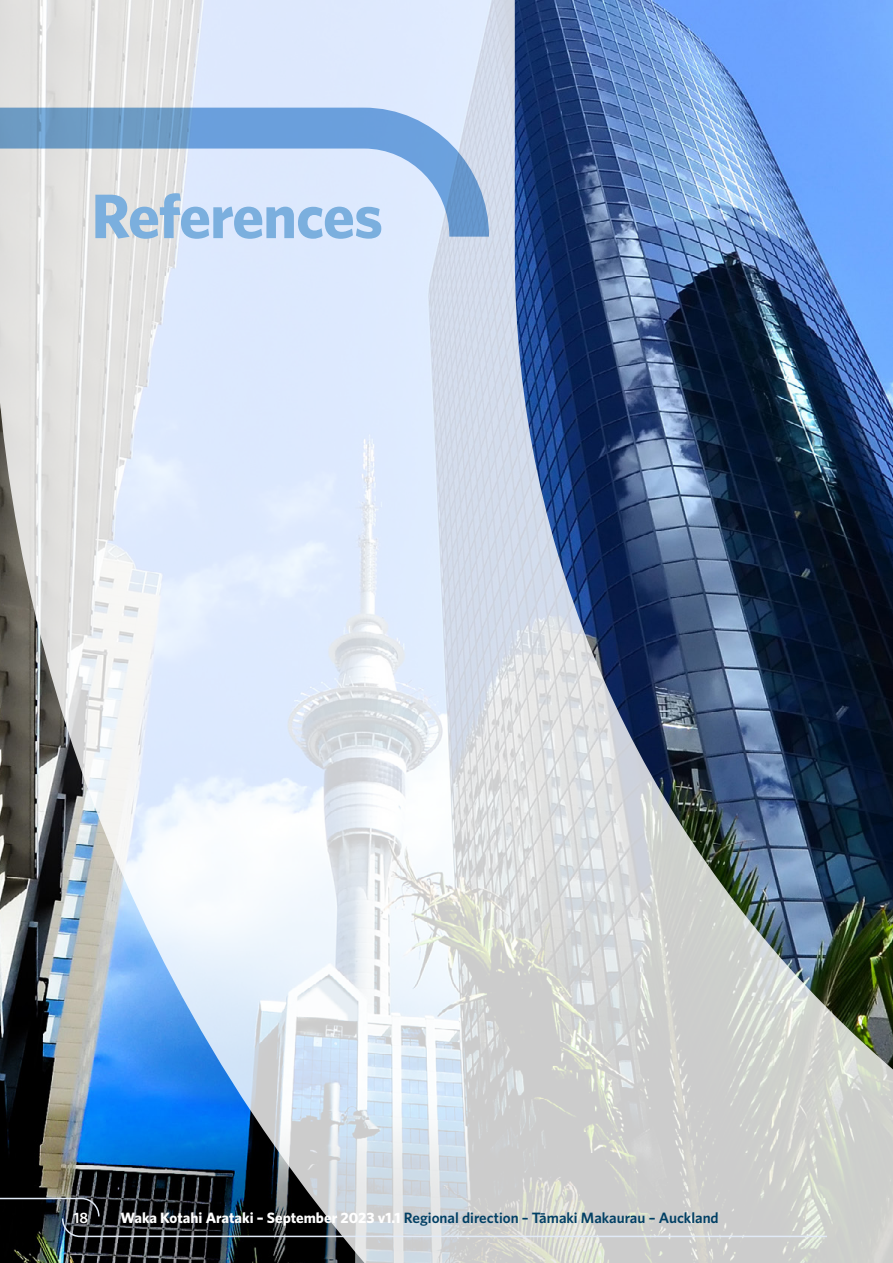
<style>
.page{position:relative;width:893px;height:1263px;background:#fff}
.page>*{position:absolute;margin:0;border:0;box-sizing:border-box;transform-origin:0 0}
.Heading_1{font:700 63px "Whitney";letter-spacing:-.015em;color:#7bafde}
.t1{font:600 15px "Whitney";color:#003f64}
.t2{font:600 15px "Whitney";color:#fff}
.s1{font-weight:700;color:#fff}
</style>
<div class="page">
<img style="left:0;top:0;width:893px;height:1263px">
<svg style="left:0;top:1197px;width:829px;height:41px;background:#8b8e90"></svg>
<svg style="left:0;top:108px;width:489px;height:129px;background:#b7cde6"></svg>
<p class="Heading_1" style="left:91px;top:174px;width:293px">References</p>
<p class="t2" style="left:74px;top:1208px;width:16px">18</p>
<p class="t1" style="left:120px;top:1208px;width:600px"><span class="s1">Waka Kotahi Arataki – September 2023 v1.1</span> Regional direction – Tāmaki Makaurau – Auckland</p>
</div>
